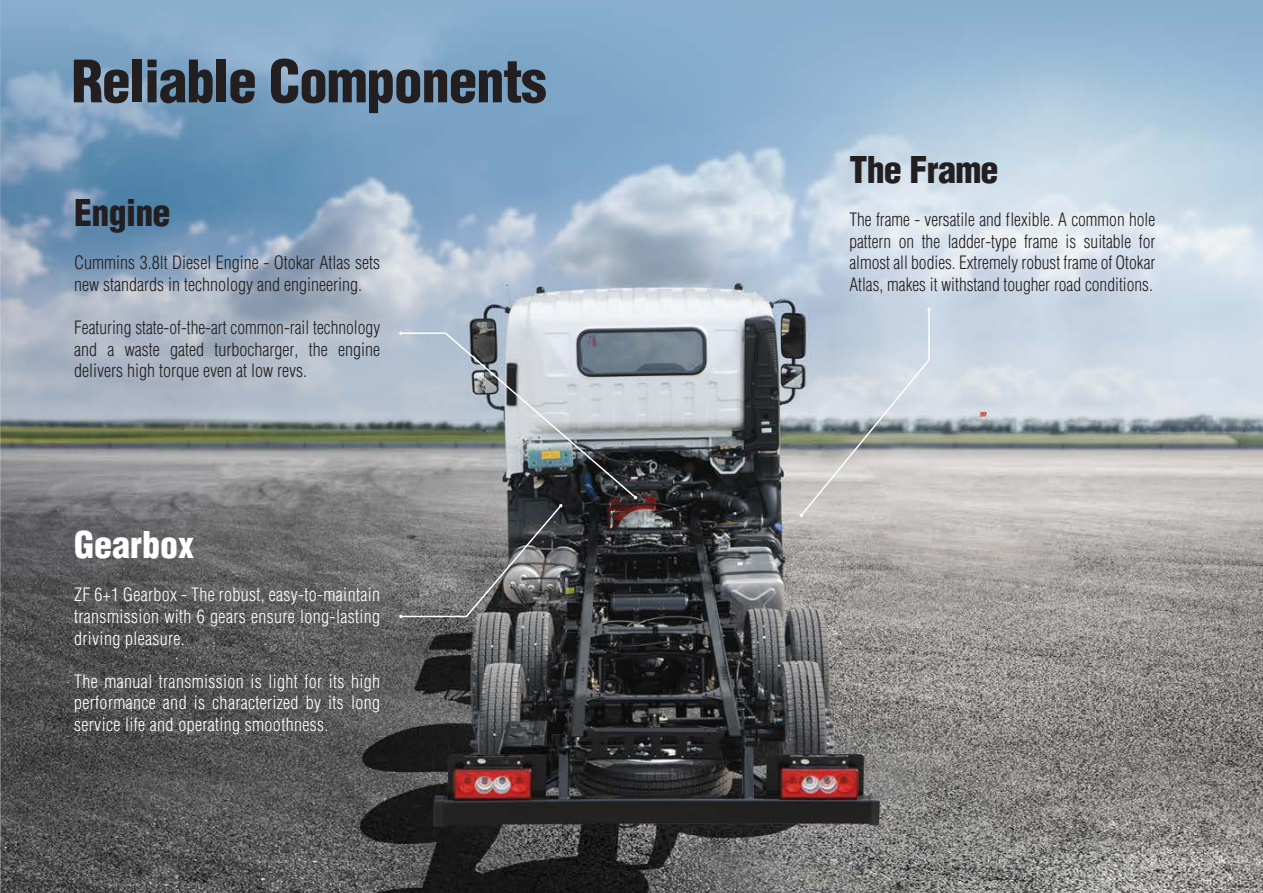
<style>
.page{position:relative;width:1263px;height:893px;background:#fff}
.page>*{position:absolute;margin:0;border:0;box-sizing:border-box;transform-origin:0 0}
.t1{font:900 condensed 57px "Helvetica";letter-spacing:-.02em;color:#231f20}
.t2{font:900 condensed 36px "Helvetica";letter-spacing:-.02em;color:#231f20}
.t3{font:900 condensed 36px "Helvetica";color:#fff}
.t4{font:300 condensed 18px/21.6px "Helvetica";color:#231f20;text-align:justify}
.t5{font:300 condensed 18px/21.6px "Helvetica";letter-spacing:.02em;color:#fff;text-align:justify}
</style>
<div class="page">
<img style="left:0;top:0;width:1263px;height:893px">
<svg style="left:399px;top:331px;width:239px;height:287px"></svg>
<svg style="left:799px;top:308px;width:132px;height:209px"></svg>
<h1 class="t1" style="left:71px;top:46px;width:477px">Reliable Components</h1>
<h2 class="t2" style="left:74px;top:190px;width:98px">Engine</h2>
<p class="t4" style="left:74px;top:252px;width:307px">Cummins 3.8lt Diesel Engine - Otokar Atlas sets new standards in technology and engineering.</p>
<p class="t4" style="left:74px;top:316px;width:307px">Featuring state-of-the-art common-rail technology and a waste gated turbocharger, the engine delivers high torque even at low revs.</p>
<h2 class="t3" style="left:74px;top:522px;width:121px">Gearbox</h2>
<p class="t5" style="left:74px;top:584px;width:307px">ZF 6+1 Gearbox - The robust, easy-to-maintain transmission with 6 gears ensure long-lasting driving pleasure.</p>
<p class="t5" style="left:74px;top:670px;width:307px">The manual transmission is light for its high performance and is characterized by its long service life and operating smoothness.</p>
<h2 class="t2" style="left:849px;top:147px;width:151px">The Frame</h2>
<p class="t4" style="left:849px;top:209px;width:307px">The frame - versatile and f lexible. A common hole pattern on the ladder-type frame is suitable for almost all bodies. Extremely robust frame of Otokar Atlas, makes it withstand tougher road conditions.</p>
</div>
